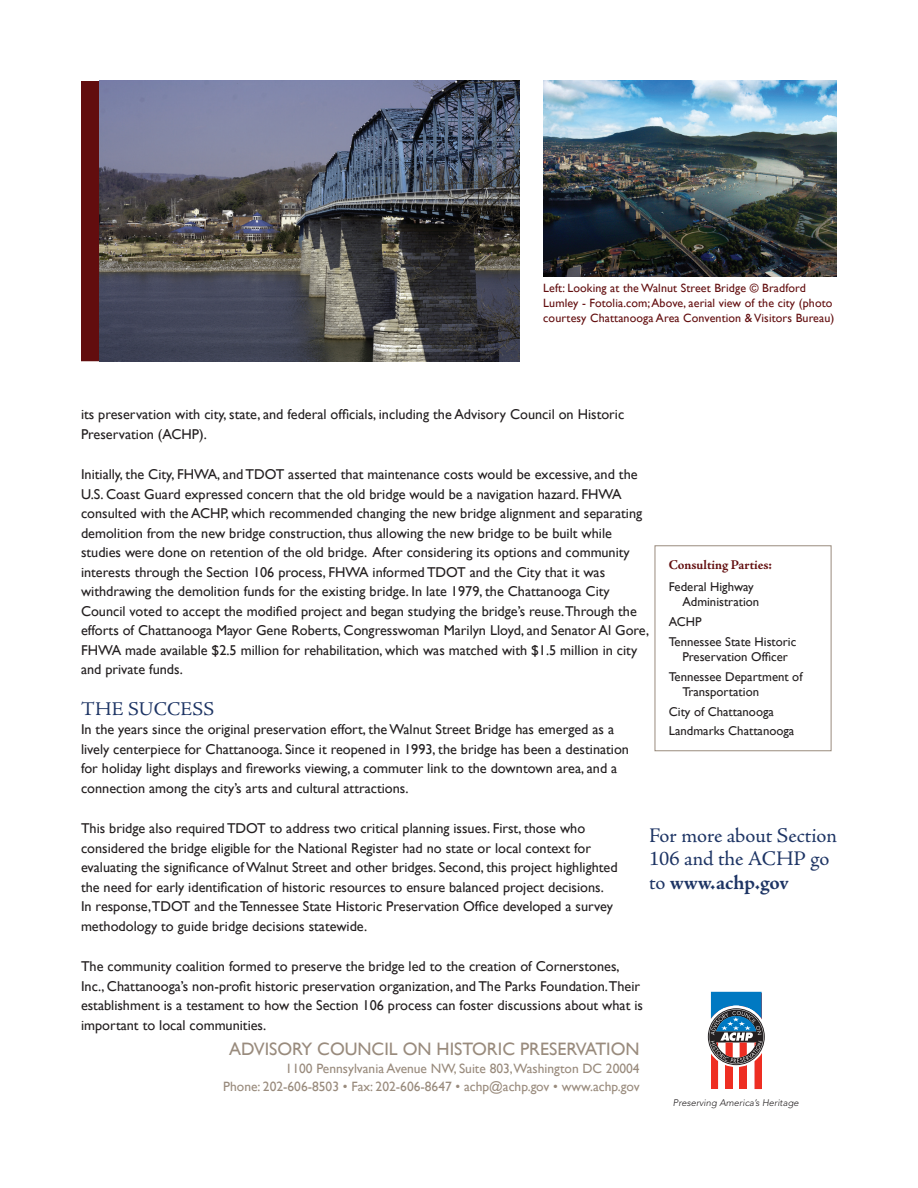
<style>
.page{position:relative;width:918px;height:1188px;background:#fff}
.page>*{position:absolute;margin:0;border:0;box-sizing:border-box;transform-origin:0 0}
.t1{font:20.85px/23.5px "Adobe Jenson Pro";letter-spacing:-.005em;color:#1d3464}
.t2{font:700 20.85px "Adobe Jenson Pro";letter-spacing:-.005em;color:#1d3464}
.t3{font:19.5px "Adobe Jenson Pro";letter-spacing:.015em;color:#1d3464}
.t4{font:18px "Gill Sans";color:#998b7d}
.t5{font:14.25px/19.5px "Gill Sans";color:#231f20}
.t6{font:13.5px/18px "Gill Sans";color:#998b7d;text-align:right}
.t7{font:700 13.5px "Adobe Jenson Pro";letter-spacing:-.005em;color:#620d0e}
.t8{font:12.75px/19.8px "Gill Sans";color:#231f20}
.t9{font:12px/15px "Gill Sans";letter-spacing:.01em;color:#620d0e}
.t10{font:italic 300 9.45px "Avenir";color:#231f20}
.s1{font-weight:400}
</style>
<div class="page">
<svg style="left:707px;top:992px;width:58px;height:97px"></svg>
<img style="left:99px;top:81px;width:420px;height:280px">
<img style="left:543px;top:81px;width:294px;height:196px">
<div style="left:81px;top:81px;width:18px;height:280px;background:#620d0e"></div>
<div style="left:655px;top:545px;width:176px;height:206px;border:1px solid #998b7d"></div>
<p class="t9" style="left:543px;top:281px;width:293px">Left: Looking at the Walnut Street Bridge © Bradford<br>Lumley - Fotolia.com; Above, aerial view of the city (photo courtesy Chattanooga Area Convention &amp; Visitors Bureau)</p>
<p class="t5" style="left:81px;top:405px;width:545px">its preservation with city, state, and federal officials, including the Advisory Council on Historic<br>Preservation (ACHP).</p>
<p class="t5" style="left:81px;top:465px;width:570px">Initially, the City, FHWA, and TDOT asserted that maintenance costs would be excessive, and the U.S. Coast Guard expressed concern that the old bridge would be a navigation hazard. FHWA consulted with the ACHP, which recommended changing the new bridge alignment and separating demolition from the new bridge construction, thus allowing the new bridge to be built while studies were done on retention of the old bridge. After considering its options and community interests through the Section 106 process, FHWA informed TDOT and the City that it was withdrawing the demolition funds for the existing bridge. In late 1979, the Chattanooga City Council voted to accept the modified project and began studying the bridge’s reuse.Through the efforts of Chattanooga Mayor Gene Roberts, Congresswoman Marilyn Lloyd, and Senator Al Gore, FHWA made available $2.5 million for rehabilitation, which was matched with $1.5 million in city and private funds.</p>
<h2 class="t3" style="left:81px;top:697px;width:135px">the success</h2>
<p class="t5" style="left:81px;top:720px;width:550px">In the years since the original preservation effort, the Walnut Street Bridge has emerged as a lively centerpiece for Chattanooga. Since it reopened in 1993, the bridge has been a destination for holiday light displays and fireworks viewing, a commuter link to the downtown area, and a connection among the city’s arts and cultural attractions.</p>
<p class="t5" style="left:81px;top:819px;width:538px">This bridge also required TDOT to address two critical planning issues. First, those who considered the bridge eligible for the National Register had no state or local context for evaluating the significance of Walnut Street and other bridges. Second, this project highlighted the need for early identification of historic resources to ensure balanced project decisions.<br>In response,TDOT and the Tennessee State Historic Preservation Office developed a survey methodology to guide bridge decisions statewide.</p>
<p class="t5" style="left:81px;top:957px;width:563px">The community coalition formed to preserve the bridge led to the creation of Cornerstones, Inc., Chattanooga’s non-profit historic preservation organization, and The Parks Foundation.Their establishment is a testament to how the Section 106 process can foster discussions about what is important to local communities.</p>
<p class="t7" style="left:669px;top:557px;width:105px">Consulting Parties:</p>
<p class="t8" style="left:682px;top:580px;width:78px;line-height:15px;text-indent:-14px">Federal Highway<br>Administration</p>
<p class="t8" style="left:669px;top:612px;width:129px">ACHP<br>Tennessee State Historic</p>
<p class="t8" style="left:669px;top:647px;width:135px;text-align:center">Preservation Officer<br>Tennessee Department of</p>
<p class="t8" style="left:669px;top:682px;width:127px;text-indent:14px">Transportation<br>City of Chattanooga<br>Landmarks Chattanooga</p>
<h1 class="t1" style="left:649px;top:824px;width:189px">For more about Section<br>106 and the ACHP</h1>
<h1 class="t1" style="left:811px;top:847px;width:20px">go</h1>
<h1 class="t2" style="left:649px;top:870px;width:141px"><span class="s1">to</span> www.achp.gov</h1>
<p class="t4" style="left:229px;top:1038px;width:412px">ADVISORY COUNCIL ON HISTORIC PRESERVATION</p>
<p class="t6" style="left:223px;top:1059px;width:418px">1100 Pennsylvania Avenue NW, Suite 803,Washington DC 20004<br>Phone: 202-606-8503 • Fax: 202-606-8647 • achp@achp.gov • www.achp.gov</p>
<p class="t10" style="left:673px;top:1098px;width:127px">Preserving America’s Heritage</p>
</div>
